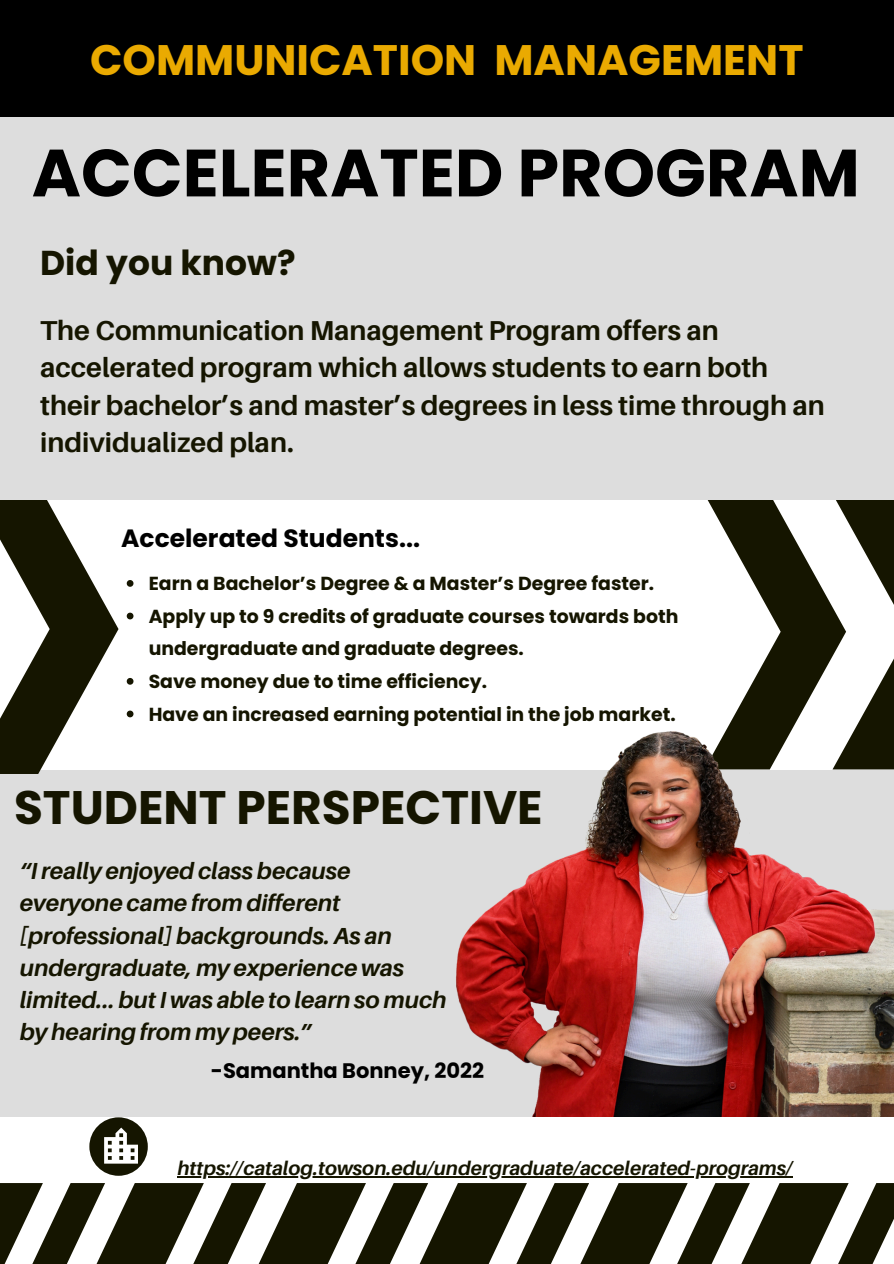
<style>
.page{position:relative;width:894px;height:1264px;background:#fff}
.page>*{position:absolute;margin:0;border:0;box-sizing:border-box;transform-origin:0 0}
.t1{font:700 66.6px "Poppins";color:#000}
.t2{font:700 46.95px "Poppins";color:#151500}
.t3{font:700 42.6px "Poppins";color:#eaaa01}
.t4{font:700 34.5px "Poppins";color:#151500}
.t5{font:700 27.3px/37.5px "Aileron";color:#151500}
.t6{font:700 24.9px "Poppins";color:#000}
.t7{font:italic 700 23.25px/32.1px "Aileron";color:#151500}
.t8{font:700 21px "Poppins";color:#000}
.t9{font:italic 700 19.5px "Aileron";color:#151500}
.t10{font:700 18.9px/32.7px "Poppins";color:#151500}
</style>
<div class="page">
<div style="left:0;top:770px;width:893px;height:347px;background:#ddd"></div>
<div style="left:89px;top:1117px;width:59px;height:58px;background:#151500;border-radius:50%"></div>
<svg style="left:104px;top:1127px;width:34px;height:36px"></svg>
<svg style="left:0;top:499px;width:118px;height:275px"></svg>
<svg style="left:704px;top:499px;width:189px;height:149px"></svg>
<svg style="left:0;top:1183px;width:893px;height:80px"></svg>
<img style="left:456px;top:648px;width:437px;height:468px">
<div style="left:0;top:0;width:893px;height:499px;background:#ddd"></div>
<div style="left:0;top:0;width:893px;height:117px;background:#000"></div>
<svg style="left:127px;top:580px;width:6px;height:6px"></svg>
<svg style="left:127px;top:612px;width:6px;height:7px"></svg>
<svg style="left:127px;top:678px;width:6px;height:6px"></svg>
<svg style="left:127px;top:710px;width:6px;height:7px"></svg>
<hr style="left:177px;top:1176px;width:615px;height:1px;background:#151500">
<p class="t3" style="left:90px;top:31px;width:714px">COMMUNICATION MANAGEMENT</p>
<p class="t1" style="left:32px;top:126px;width:829px">ACCELERATED PROGRAM</p>
<h2 class="t4" style="left:40px;top:239px;width:257px">Did you know?</h2>
<p class="t5" style="left:40px;top:311px;width:785px">The Communication Management Program offers an accelerated program which allows students to earn both their bachelor’s and master’s degrees in less time through an individualized plan.</p>
<p class="t6" style="left:121px;top:521px;width:300px">Accelerated Students...</p>
<h2 class="t10" style="left:149px;top:567px;width:507px">Earn a Bachelor’s Degree &amp; a Master’s Degree faster.</h2>
<h1 class="t10" style="left:149px;top:600px;width:531px">Apply up to 9 credits of graduate courses towards both undergraduate and graduate degrees.</h1>
<h3 class="t10" style="left:149px;top:665px;width:340px">Save money due to time efficiency.</h3>
<h4 class="t10" style="left:149px;top:697px;width:528px">Have an increased earning potential in the job market.</h4>
<h4 class="t2" style="left:14px;top:775px;width:530px">STUDENT PERSPECTIVE</h4>
<p class="t7" style="left:20px;top:854px;width:428px">“I really enjoyed class because everyone came from different [professional] backgrounds. As an undergraduate, my experience was limited... but I was able to learn so much by hearing from my peers.”</p>
<p class="t8" style="left:211px;top:1055px;width:275px">-Samantha Bonney, 2022</p>
<h5 class="t9" style="left:177px;top:1155px;width:616px">https://catalog.towson.edu/undergraduate/accelerated-programs/</h5>
</div>
